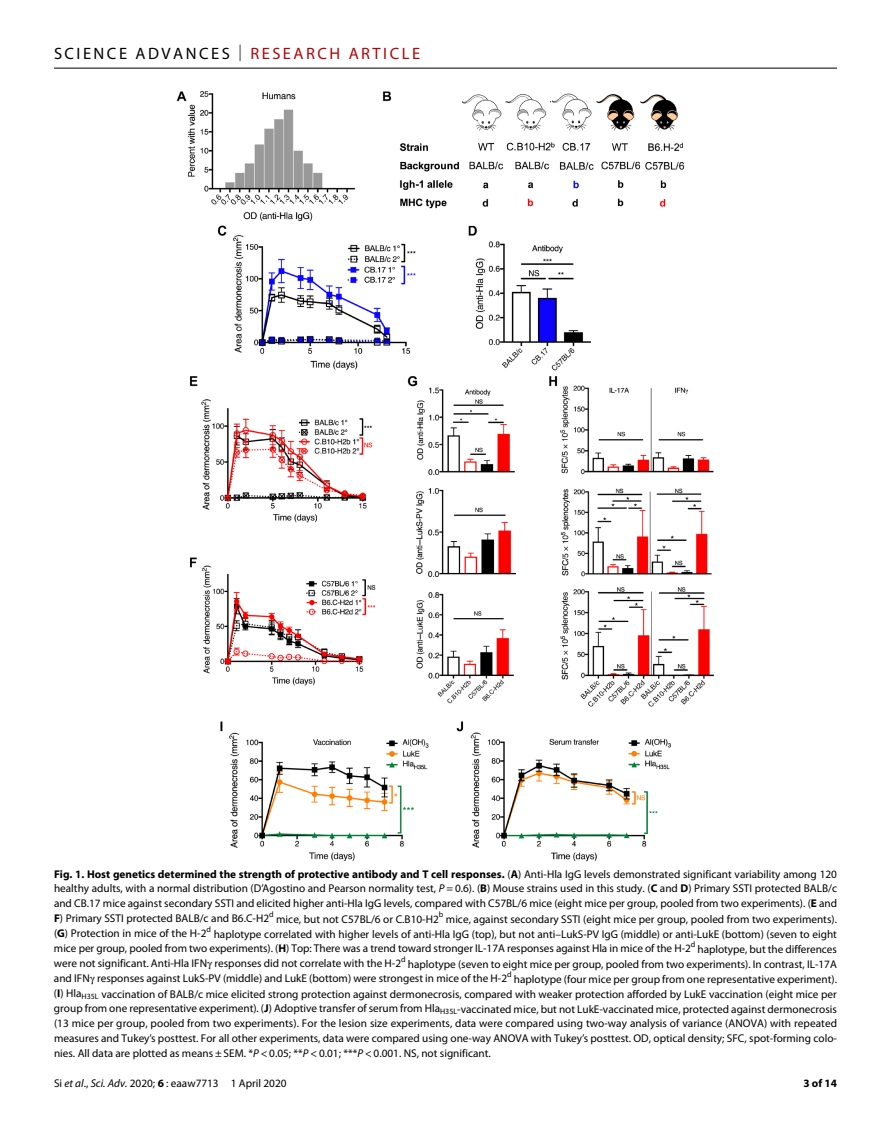
<style>
.page{position:relative;width:891px;height:1134px;background:#fff}
.page>*{position:absolute;margin:0;border:0;box-sizing:border-box;transform-origin:0 0}
.t1{font:16.5px "Myriad Pro";letter-spacing:.15em;color:#000}
.t2{font:11.25px/15px "Myriad Pro";color:#000;text-align:justify}
.t3{font:700 11.25px "Myriad Pro";color:#000}
.s1{font-weight:300}
.s2{color:#b10508}
.s3{font-weight:700}
.s4{font-style:italic}
</style>
<div class="page">
<hr style="left:54px;top:68px;width:783px;height:1px;background:#000">
<img style="left:177px;top:91px;width:537px;height:771px">
<h1 class="t1" style="left:54px;top:40px;width:368px">SCIENCE ADVANCES <span class="s1">|</span> <span class="s2">RESEARCH ARTICLE</span></h1>
<p class="t2" style="left:54px;top:866px;width:785px"><span class="s3">Fig. 1. Host genetics determined the strength of protective antibody and T cell responses.</span> (<span class="s3">A</span>) Anti-Hla IgG levels demonstrated significant variability among 120 healthy adults, with a normal distribution (D’Agostino and Pearson normality test, <span class="s4">P</span> = 0.6). (<span class="s3">B</span>) Mouse strains used in this study. (<span class="s3">C</span> and <span class="s3">D</span>) Primary SSTI protected BALB/c and CB.17 mice against secondary SSTI and elicited higher anti-Hla IgG levels, compared with C57BL/6 mice (eight mice per group, pooled from two experiments). (<span class="s3">E</span> and <span class="s3">F</span>) Primary SSTI protected BALB/c and B6.C-H2<sup>d</sup> mice, but not C57BL/6 or C.B10-H2<sup>b</sup> mice, against secondary SSTI (eight mice per group, pooled from two experiments). (<span class="s3">G</span>) Protection in mice of the H-2<sup>d</sup> haplotype correlated with higher levels of anti-Hla IgG (top), but not anti–LukS-PV IgG (middle) or anti-LukE (bottom) (seven to eight mice per group, pooled from two experiments). (<span class="s3">H</span>) Top: There was a trend toward stronger IL-17A responses against Hla in mice of the H-2<sup>d</sup> haplotype, but the differences were not significant. Anti-Hla IFN responses did not correlate with the H-2<sup>d</sup> haplotype (seven to eight mice per group, pooled from two experiments). In contrast, IL-17A and IFN responses against LukS-PV (middle) and LukE (bottom) were strongest in mice of the H-2<sup>d</sup> haplotype (four mice per group from one representative experiment). (<span class="s3">I</span>) Hla<sub>H35L</sub> vaccination of BALB/c mice elicited strong protection against dermonecrosis, compared with weaker protection afforded by LukE vaccination (eight mice per group from one representative experiment). (<span class="s3">J</span>) Adoptive transfer of serum from Hla<sub>H35L</sub>-vaccinated mice, but not LukE-vaccinated mice, protected against dermonecrosis (13 mice per group, pooled from two experiments). For the lesion size experiments, data were compared using two-way analysis of variance (ANOVA) with repeated measures and Tukey’s posttest. For all other experiments, data were compared using one-way ANOVA with Tukey’s posttest. OD, optical density; SFC, spot-forming colo&shy;nies. All data are plotted as means ± SEM. *<span class="s4">P</span> &lt; 0.05; **<span class="s4">P</span> &lt; 0.01; ***<span class="s4">P</span> &lt; 0.001. NS, not significant.</p>
<p class="t2" style="left:54px;top:1076px;width:234px">Si <span class="s4">et al</span>., <span class="s4">Sci. Adv.</span> 2020; <span class="s3">6</span> : eaaw7713 1 April 2020</p>
<p class="t3" style="left:803px;top:1074px;width:35px">3 of 14</p>
</div>
